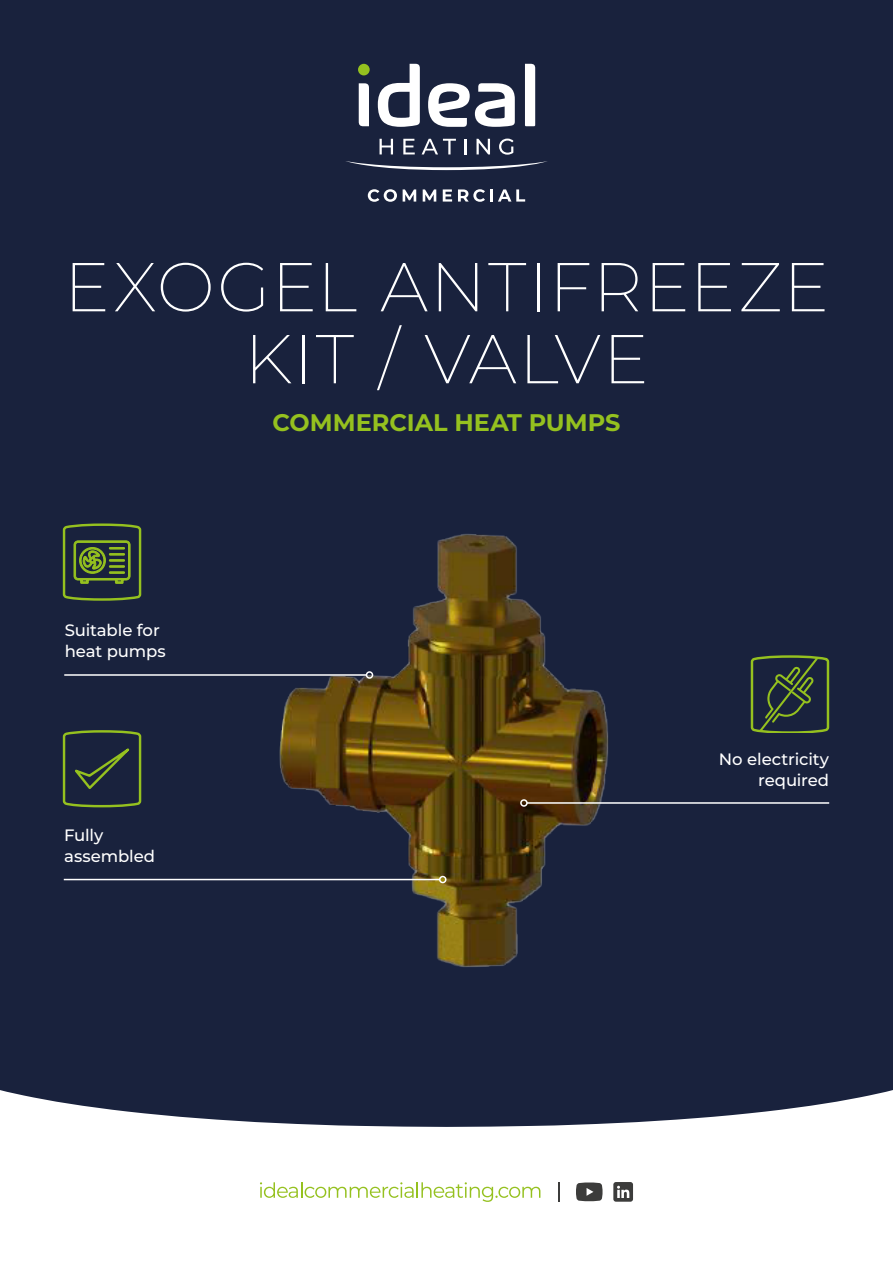
<style>
.page{position:relative;width:893px;height:1263px;background:#fff}
.page>*{position:absolute;margin:0;border:0;box-sizing:border-box;transform-origin:0 0}
.t1{font:200 69px/72px "Montserrat";letter-spacing:.02em;color:#fff;text-align:center}
.t2{font:700 24px "Montserrat";color:#95c11f}
.t3{font:500 16.5px/21px "Montserrat";letter-spacing:-.005em;color:#fff}
</style>
<div class="page">
<div style="left:0;top:0;width:893px;height:1127px;background:#19223d"></div>
<img style="left:260px;top:519px;width:373px;height:458px">
<svg style="left:558px;top:1182px;width:1px;height:20px"></svg>
<svg style="left:260px;top:1182px;width:280px;height:20px"></svg>
<svg style="left:613px;top:1182px;width:20px;height:20px"></svg>
<svg style="left:576px;top:1182px;width:26px;height:19px"></svg>
<svg style="left:368px;top:189px;width:29px;height:13px"></svg>
<svg style="left:403px;top:189px;width:13px;height:13px"></svg>
<svg style="left:423px;top:189px;width:13px;height:13px"></svg>
<svg style="left:443px;top:189px;width:9px;height:13px"></svg>
<svg style="left:458px;top:189px;width:67px;height:13px"></svg>
<svg style="left:345px;top:161px;width:203px;height:9px;background:#4e556a"></svg>
<svg style="left:378px;top:64px;width:42px;height:63px"></svg>
<svg style="left:525px;top:64px;width:10px;height:62px"></svg>
<svg style="left:359px;top:83px;width:10px;height:43px"></svg>
<svg style="left:428px;top:83px;width:87px;height:44px"></svg>
<svg style="left:380px;top:139px;width:13px;height:15px"></svg>
<svg style="left:403px;top:139px;width:12px;height:15px"></svg>
<svg style="left:422px;top:139px;width:34px;height:15px"></svg>
<svg style="left:464px;top:139px;width:2px;height:15px"></svg>
<svg style="left:476px;top:139px;width:14px;height:15px"></svg>
<svg style="left:499px;top:139px;width:14px;height:16px"></svg>
<div style="left:358px;top:64px;width:12px;height:11px;background:#95c11f;border-radius:50%"></div>
<svg style="left:63px;top:730px;width:85px;height:77px;background:#2b3a38"></svg>
<hr style="left:64px;top:879px;width:376px;height:1px;background:#fff">
<div style="left:439px;top:876px;width:7px;height:7px;border:2px solid #fff;border-radius:50%"></div>
<svg style="left:63px;top:523px;width:78px;height:78px;background:#3d5034"></svg>
<hr style="left:64px;top:674px;width:302px;height:2px;background:#fff">
<div style="left:366px;top:671px;width:7px;height:8px;border:2px solid #fff;border-radius:50%"></div>
<svg style="left:751px;top:655px;width:78px;height:77px;background:#334336"></svg>
<hr style="left:527px;top:802px;width:302px;height:2px;background:#fff">
<div style="left:520px;top:799px;width:8px;height:8px;border:2px solid #fff;border-radius:50%"></div>
<h1 class="t1" style="left:64px;top:249px;width:767px">EXOGEL ANTIFREEZE<br>KIT / VALVE</h1>
<h2 class="t2" style="left:272px;top:405px;width:349px">COMMERCIAL HEAT PUMPS</h2>
<p class="t3" style="left:65px;top:618px;width:102px">Suitable for heat pumps</p>
<p class="t3" style="left:64px;top:824px;width:92px">Fully assembled</p>
<p class="t3" style="left:719px;top:748px;width:112px;text-align:right">No electricity required</p>
</div>
